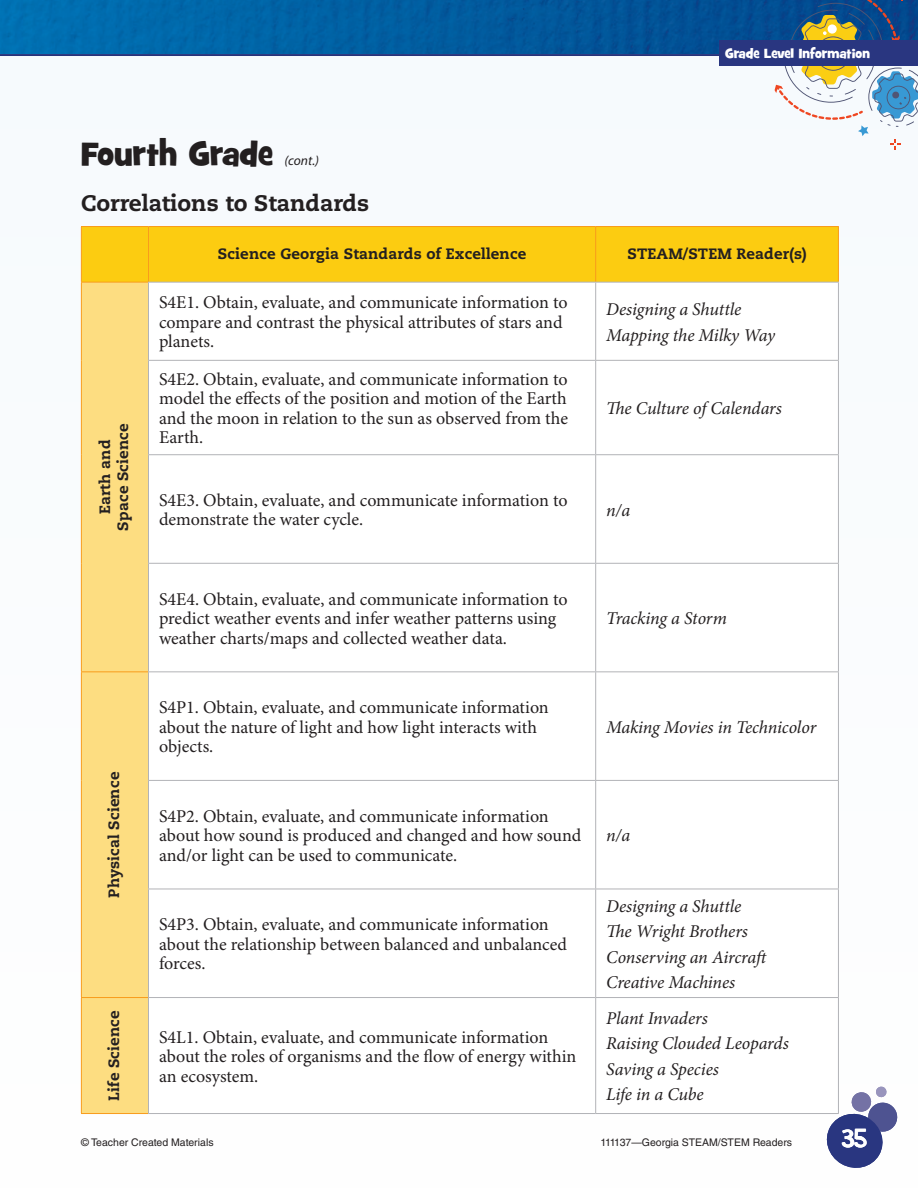
<style>
.page{position:relative;width:918px;height:1188px;background:#f6fafd}
.page>*{position:absolute;margin:0;border:0;box-sizing:border-box;transform-origin:0 0}
.Title__T{font:33px "Grilled Cheese BTN";color:#231f20}
.t1{font:27px "Goose";color:#fff}
.Header__S3{font:800 22.5px "Caecilia LT Std";color:#231f20}
.Table_Body_Larger{font:18px/19.5px "Minion Pro";color:#231f20}
.Table_Body_Larger-2{font:italic 18px "Minion Pro";letter-spacing:-.01em;color:#231f20}
.Table_Front_Header{font:800 15px/18px "Caecilia LT Std";letter-spacing:.01em;color:#231f20;text-align:center}
.t2{font:13.5px "Grilled Cheese BTN";color:#fff}
.Title__T-2{font:italic 13.5px "Myriad Pro";color:#231f20}
.t3{font:10.5px "Helvetica LT Std";color:#231f20}
</style>
<div class="page">
<div style="left:0;top:52px;width:918px;height:6px;background:#231f20;opacity:.4"></div>
<img style="left:0;top:0;width:775px;height:53px">
<svg style="left:775px;top:0;width:143px;height:150px"></svg>
<svg style="left:826px;top:1086px;width:72px;height:82px"></svg>
<div style="left:82px;top:227px;width:756px;height:55px;background:#fccc11"></div>
<div style="left:82px;top:283px;width:66px;height:830px;background:#fddd81"></div>
<div style="left:149px;top:283px;width:689px;height:830px;background:#fff"></div>
<hr style="left:148px;top:227px;width:1px;height:55px;background:#f89c1c">
<hr style="left:81px;top:226px;width:67px;height:1px;background:#f89c1c">
<hr style="left:81px;top:227px;width:1px;height:55px;background:#f89c1c">
<hr style="left:148px;top:226px;width:448px;height:1px;background:#f89c1c">
<hr style="left:596px;top:226px;width:243px;height:1px;background:#f89c1c">
<hr style="left:595px;top:227px;width:1px;height:55px;background:#f89c1c">
<hr style="left:838px;top:227px;width:1px;height:55px;background:#f89c1c">
<hr style="left:81px;top:282px;width:67px;height:1px;background:#f89c1c">
<hr style="left:81px;top:283px;width:1px;height:77px;background:#f89c1c">
<hr style="left:81px;top:360px;width:1px;height:95px;background:#f89c1c">
<hr style="left:81px;top:455px;width:1px;height:108px;background:#f89c1c">
<hr style="left:81px;top:563px;width:1px;height:108px;background:#f89c1c">
<hr style="left:81px;top:672px;width:1px;height:108px;background:#f89c1c">
<hr style="left:81px;top:780px;width:1px;height:109px;background:#f89c1c">
<hr style="left:81px;top:889px;width:1px;height:108px;background:#f89c1c">
<hr style="left:81px;top:998px;width:1px;height:115px;background:#f89c1c">
<hr style="left:81px;top:1113px;width:67px;height:1px;background:#f89c1c">
<hr style="left:148px;top:282px;width:448px;height:1px;background:#b2b3b7">
<hr style="left:148px;top:283px;width:1px;height:77px;background:#b2b3b7">
<hr style="left:596px;top:282px;width:243px;height:1px;background:#b2b3b7">
<hr style="left:838px;top:283px;width:1px;height:77px;background:#b2b3b7">
<hr style="left:148px;top:361px;width:1px;height:93px;background:#b2b3b7">
<hr style="left:838px;top:361px;width:1px;height:93px;background:#b2b3b7">
<hr style="left:148px;top:455px;width:1px;height:108px;background:#b2b3b7">
<hr style="left:838px;top:455px;width:1px;height:108px;background:#b2b3b7">
<hr style="left:148px;top:564px;width:1px;height:107px;background:#b2b3b7">
<hr style="left:838px;top:564px;width:1px;height:107px;background:#b2b3b7">
<hr style="left:148px;top:672px;width:1px;height:108px;background:#b2b3b7">
<hr style="left:838px;top:672px;width:1px;height:108px;background:#b2b3b7">
<hr style="left:148px;top:781px;width:1px;height:108px;background:#b2b3b7">
<hr style="left:838px;top:781px;width:1px;height:108px;background:#b2b3b7">
<hr style="left:148px;top:889px;width:1px;height:108px;background:#b2b3b7">
<hr style="left:838px;top:889px;width:1px;height:108px;background:#b2b3b7">
<hr style="left:148px;top:998px;width:1px;height:115px;background:#b2b3b7">
<hr style="left:838px;top:998px;width:1px;height:115px;background:#b2b3b7">
<hr style="left:148px;top:1113px;width:448px;height:1px;background:#b2b3b7">
<hr style="left:596px;top:1113px;width:243px;height:1px;background:#b2b3b7">
<hr style="left:595px;top:283px;width:1px;height:77px;background:#b2b3b7">
<hr style="left:148px;top:360px;width:448px;height:1px;background:#b2b3b7">
<hr style="left:596px;top:360px;width:243px;height:1px;background:#b2b3b7">
<hr style="left:595px;top:361px;width:1px;height:93px;background:#b2b3b7">
<hr style="left:148px;top:454px;width:448px;height:1px;background:#b2b3b7">
<hr style="left:596px;top:454px;width:243px;height:1px;background:#b2b3b7">
<hr style="left:595px;top:455px;width:1px;height:108px;background:#b2b3b7">
<hr style="left:148px;top:563px;width:448px;height:1px;background:#b2b3b7">
<hr style="left:596px;top:563px;width:243px;height:1px;background:#b2b3b7">
<hr style="left:595px;top:564px;width:1px;height:107px;background:#b2b3b7">
<hr style="left:81px;top:671px;width:67px;height:1px;background:#f89c1c">
<hr style="left:148px;top:671px;width:448px;height:1px;background:#b2b3b7">
<hr style="left:596px;top:671px;width:243px;height:1px;background:#b2b3b7">
<hr style="left:595px;top:672px;width:1px;height:108px;background:#b2b3b7">
<hr style="left:148px;top:780px;width:448px;height:1px;background:#b2b3b7">
<hr style="left:596px;top:780px;width:243px;height:1px;background:#b2b3b7">
<hr style="left:595px;top:781px;width:1px;height:108px;background:#b2b3b7">
<hr style="left:148px;top:889px;width:448px;height:1px;background:#b2b3b7">
<hr style="left:596px;top:889px;width:243px;height:1px;background:#b2b3b7">
<hr style="left:595px;top:889px;width:1px;height:108px;background:#b2b3b7">
<hr style="left:81px;top:997px;width:67px;height:1px;background:#f89c1c">
<hr style="left:148px;top:997px;width:448px;height:1px;background:#b2b3b7">
<hr style="left:596px;top:997px;width:243px;height:1px;background:#b2b3b7">
<hr style="left:595px;top:998px;width:1px;height:115px;background:#b2b3b7">
<div style="left:719px;top:40px;width:199px;height:26px;background:#293680"></div>
<p class="t2" style="left:725px;top:45px;width:146px">Grade Level Information</p>
<p class="Title__T" style="left:81px;top:132px;width:194px">Fourth Grade</p>
<p class="Title__T-2" style="left:285px;top:152px;width:36px">(cont.)</p>
<p class="Header__S3" style="left:81px;top:189px;width:290px">Correlations to Standards</p>
<p class="Table_Front_Header" style="left:218px;top:244px;width:310px">Science Georgia Standards of Excellence</p>
<p class="Table_Front_Header" style="left:627px;top:244px;width:181px">STEAM/STEM Reader(s)</p>
<p class="Table_Front_Header" style="left:96px;top:531px;width:109px;rotate:-90deg">Earth and<br>Space Science</p>
<p class="Table_Front_Header" style="left:105px;top:898px;width:127px;rotate:-90deg">Physical Science</p>
<p class="Table_Front_Header" style="left:105px;top:1101px;width:92px;rotate:-90deg">Life Science</p>
<p class="Table_Body_Larger" style="left:159px;top:294px;width:410px">S4E1. Obtain, evaluate, and communicate information to compare and contrast the physical attributes of stars and planets.</p>
<p class="Table_Body_Larger-2" style="left:606px;top:297px;width:137px">Designing a Shuttle</p>
<p class="Table_Body_Larger-2" style="left:606px;top:322px;width:170px">Mapping the Milky Way</p>
<p class="Table_Body_Larger" style="left:159px;top:370px;width:411px;text-align:justify">S4E2. Obtain, evaluate, and communicate information to model the effects of the position and motion of the Earth and the moon in relation to the sun as observed from the Earth.</p>
<p class="Table_Body_Larger-2" style="left:606px;top:396px;width:177px">The Culture of Calendars</p>
<p class="Table_Body_Larger" style="left:159px;top:491px;width:410px">S4E3. Obtain, evaluate, and communicate information to demonstrate the water cycle.</p>
<p class="Table_Body_Larger-2" style="left:606px;top:497px;width:26px">n/a</p>
<p class="Table_Body_Larger" style="left:159px;top:590px;width:410px">S4E4. Obtain, evaluate, and communicate information to predict weather events and infer weather patterns using weather charts/maps and collected weather data.</p>
<p class="Table_Body_Larger" style="left:159px;top:698px;width:391px">S4P1. Obtain, evaluate, and communicate information about the nature of light and how light interacts with objects.</p>
<p class="Table_Body_Larger" style="left:159px;top:807px;width:424px">S4P2. Obtain, evaluate, and communicate information about how sound is produced and changed and how sound and/or light can be used to communicate.</p>
<p class="Table_Body_Larger" style="left:159px;top:916px;width:410px">S4P3. Obtain, evaluate, and communicate information about the relationship between balanced and unbalanced forces.</p>
<p class="Table_Body_Larger" style="left:159px;top:1028px;width:419px">S4L1. Obtain, evaluate, and communicate information about the roles of organisms and the flow of energy within an ecosystem.</p>
<p class="Table_Body_Larger-2" style="left:606px;top:606px;width:122px">Tracking a Storm</p>
<p class="Table_Body_Larger-2" style="left:606px;top:715px;width:212px">Making Movies in Technicolor</p>
<p class="Table_Body_Larger-2" style="left:606px;top:823px;width:26px">n/a</p>
<p class="Table_Body_Larger-2" style="left:606px;top:893px;width:137px">Designing a Shuttle</p>
<p class="Table_Body_Larger-2" style="left:606px;top:919px;width:143px">The Wright Brothers</p>
<p class="Table_Body_Larger-2" style="left:606px;top:945px;width:165px">Conserving an Aircraft</p>
<p class="Table_Body_Larger-2" style="left:606px;top:970px;width:130px">Creative Machines</p>
<p class="Table_Body_Larger-2" style="left:606px;top:1006px;width:103px">Plant Invaders</p>
<p class="Table_Body_Larger-2" style="left:606px;top:1031px;width:184px">Raising Clouded Leopards</p>
<p class="Table_Body_Larger-2" style="left:606px;top:1057px;width:114px">Saving a Species</p>
<p class="Table_Body_Larger-2" style="left:606px;top:1082px;width:99px">Life in a Cube</p>
<p class="t3" style="left:81px;top:1136px;width:134px">© Teacher Created Materials</p>
<p class="t3" style="left:600px;top:1136px;width:193px">111137—Georgia STEAM/STEM Readers</p>
<h2 class="t1" style="left:842px;top:1126px;width:27px">35</h2>
</div>
